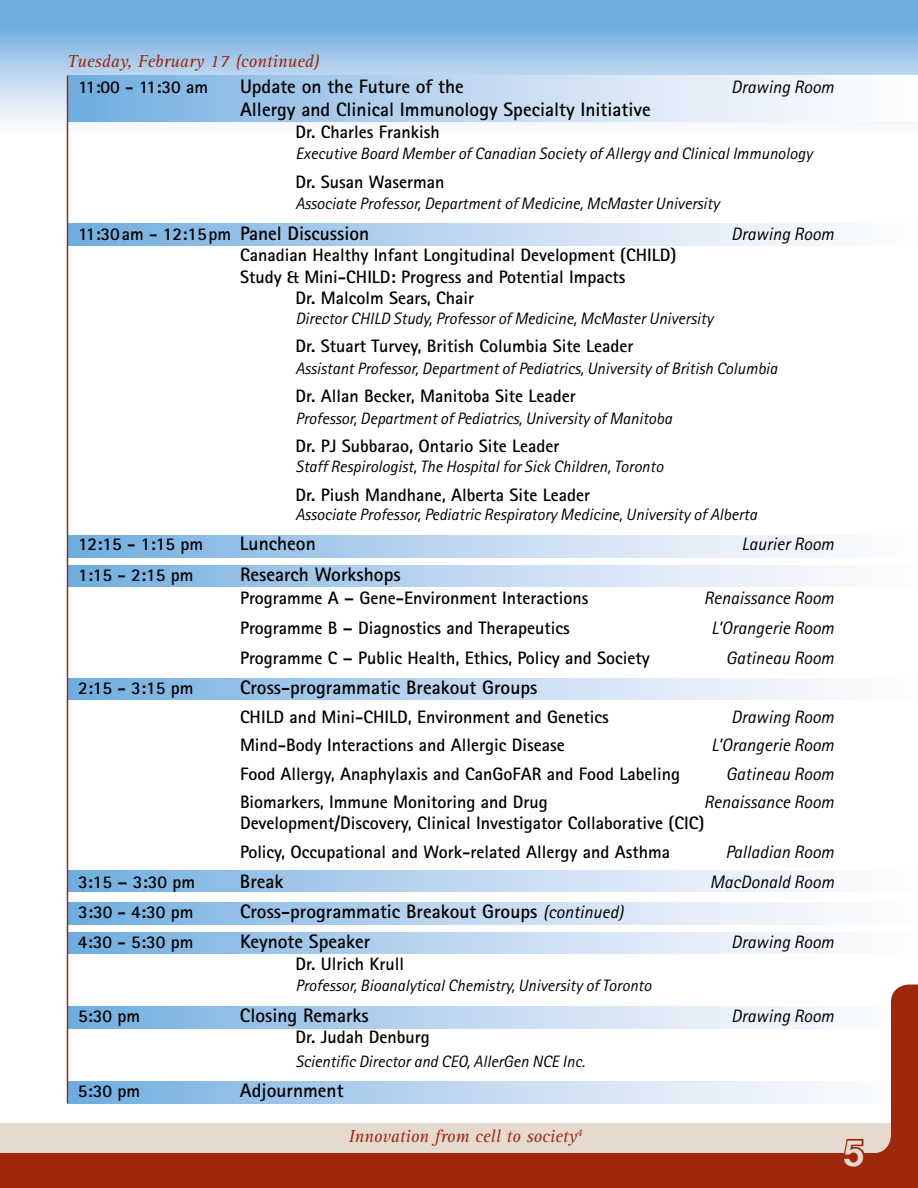
<style>
.page{position:relative;width:918px;height:1188px;background:#fff}
.page>*{position:absolute;margin:0;border:0;box-sizing:border-box;transform-origin:0 0}
.t1{font:700 36px "Helvetica Neue";color:#e6dacf}
.t2{font:700 19.5px "Rotis Sans Serif Std";color:#000}
.t3{font:700 18px/28.3px "Rotis Sans Serif Std";color:#000}
.t4{font:italic 18px "Rotis Sans Serif Std";color:#000}
.t5{font:italic 18px "Rotis Serif Std";color:#9e280e}
.t6{font:italic 16.5px "Rotis Sans Serif Std";color:#000}
.s1{font-size:19.5px}
.s2{font-weight:400;font-style:italic;font-size:18px}
</style>
<div class="page">
<div style="left:0;top:26px;width:918px;height:112px;background:linear-gradient(to bottom,#78b0e1,#fff)"></div>
<div style="left:0;top:1124px;width:918px;height:32px;background:#e6dacf"></div>
<div style="left:0;top:1153px;width:918px;height:35px;background:#9e280e"></div>
<div style="left:0;top:0;width:918px;height:27px;background:#6caedf"></div>
<div style="left:68px;top:1082px;width:850px;height:21px;background:linear-gradient(to right,#76afe0,#fff)"></div>
<div style="left:68px;top:1007px;width:850px;height:21px;background:linear-gradient(to right,#76afe0,#fff)"></div>
<svg style="left:844px;top:1138px;width:20px;height:15px"></svg>
<div style="left:68px;top:224px;width:850px;height:21px;background:linear-gradient(to right,#77b0e0,#fff)"></div>
<svg style="left:873px;top:985px;width:45px;height:168px"></svg>
<div style="left:68px;top:76px;width:850px;height:46px;background:linear-gradient(to right,#77b0e0,#fff)"></div>
<div style="left:68px;top:535px;width:850px;height:22px;background:linear-gradient(to right,#77b0e0,#fff)"></div>
<div style="left:68px;top:565px;width:850px;height:22px;background:linear-gradient(to right,#77b0e0,#fff)"></div>
<div style="left:68px;top:678px;width:850px;height:22px;background:linear-gradient(to right,#77b0e0,#fff)"></div>
<div style="left:68px;top:870px;width:850px;height:22px;background:linear-gradient(to right,#77b0e0,#fff)"></div>
<div style="left:68px;top:903px;width:850px;height:21px;background:linear-gradient(to right,#77b0e0,#fff)"></div>
<div style="left:68px;top:932px;width:850px;height:22px;background:linear-gradient(to right,#77b0e0,#fff)"></div>
<hr style="left:67px;top:76px;width:1px;height:1027px;background:#9e280e">
<p class="t5" style="left:68px;top:50px;width:253px">Tuesday, February 17 (continued)</p>
<p class="t3" style="left:78px;top:72px;width:132px">11:00 - 11:30 am</p>
<p class="t2" style="left:240px;top:74px;width:225px">Update on the Future of the</p>
<p class="t4" style="left:731px;top:76px;width:104px">Drawing Room</p>
<p class="t2" style="left:240px;top:97px;width:412px">Allergy and Clinical Immunology Specialty Initiative</p>
<p class="t3" style="left:295px;top:117px;width:146px">Dr. Charles Frankish</p>
<p class="t6" style="left:296px;top:144px;width:518px">Executive Board Member of Canadian Society of Allergy and Clinical Immunology</p>
<p class="t3" style="left:295px;top:167px;width:150px">Dr. Susan Waserman</p>
<p class="t6" style="left:296px;top:194px;width:425px">Associate Professor, Department of Medicine, McMaster University</p>
<p class="t3" style="left:78px;top:219px;width:293px">11:30am - 12:15pm <span class="s1">Panel Discussion</span></p>
<p class="t4" style="left:731px;top:223px;width:104px">Drawing Room</p>
<p class="t3" style="left:240px;top:241px;width:438px">Canadian Healthy Infant Longitudinal Development (CHILD)</p>
<p class="t3" style="left:240px;top:262px;width:387px">Study &amp; Mini-CHILD: Progress and Potential Impacts</p>
<p class="t3" style="left:295px;top:284px;width:180px">Dr. Malcolm Sears, Chair</p>
<p class="t6" style="left:296px;top:309px;width:419px">Director CHILD Study, Professor of Medicine, McMaster University</p>
<p class="t3" style="left:295px;top:332px;width:339px">Dr. Stuart Turvey, British Columbia Site Leader</p>
<p class="t6" style="left:296px;top:359px;width:484px">Assistant Professor, Department of Pediatrics, University of British Columbia</p>
<p class="t3" style="left:295px;top:382px;width:282px">Dr. Allan Becker, Manitoba Site Leader</p>
<p class="t6" style="left:296px;top:409px;width:378px">Professor, Department of Pediatrics, University of Manitoba</p>
<p class="t3" style="left:295px;top:432px;width:265px">Dr. PJ Subbarao, Ontario Site Leader</p>
<p class="t6" style="left:296px;top:457px;width:369px">Staff Respirologist, The Hospital for Sick Children, Toronto</p>
<p class="t3" style="left:295px;top:480px;width:296px">Dr. Piush Mandhane, Alberta Site Leader</p>
<p class="t6" style="left:296px;top:505px;width:463px">Associate Professor, Pediatric Respiratory Medicine, University of Alberta</p>
<p class="t3" style="left:78px;top:530px;width:127px">12:15 - 1:15 pm</p>
<p class="t2" style="left:240px;top:532px;width:77px">Luncheon</p>
<p class="t4" style="left:741px;top:534px;width:94px">Laurier Room</p>
<p class="t3" style="left:78px;top:560px;width:117px">1:15 - 2:15 pm</p>
<p class="t2" style="left:240px;top:562px;width:162px">Research Workshops</p>
<p class="t3" style="left:240px;top:583px;width:350px">Programme A – Gene-Environment Interactions</p>
<p class="t4" style="left:704px;top:587px;width:132px">Renaissance Room</p>
<p class="t3" style="left:240px;top:614px;width:331px">Programme B – Diagnostics and Therapeutics</p>
<p class="t4" style="left:711px;top:617px;width:124px">L’Orangerie Room</p>
<p class="t3" style="left:240px;top:644px;width:411px">Programme C – Public Health, Ethics, Policy and Society</p>
<p class="t4" style="left:726px;top:648px;width:110px">Gatineau Room</p>
<p class="t3" style="left:78px;top:674px;width:117px">2:15 - 3:15 pm</p>
<p class="t2" style="left:240px;top:676px;width:299px">Cross-programmatic Breakout Groups</p>
<p class="t3" style="left:240px;top:702px;width:370px">CHILD and Mini-CHILD, Environment and Genetics</p>
<p class="t4" style="left:731px;top:706px;width:104px">Drawing Room</p>
<p class="t3" style="left:240px;top:731px;width:326px">Mind-Body Interactions and Allergic Disease</p>
<p class="t4" style="left:711px;top:734px;width:124px">L’Orangerie Room</p>
<p class="t3" style="left:240px;top:759px;width:442px">Food Allergy, Anaphylaxis and CanGoFAR and Food Labeling</p>
<p class="t4" style="left:726px;top:763px;width:110px">Gatineau Room</p>
<p class="t3" style="left:240px;top:787px;width:309px">Biomarkers, Immune Monitoring and Drug</p>
<p class="t4" style="left:704px;top:791px;width:132px">Renaissance Room</p>
<p class="t3" style="left:240px;top:809px;width:466px">Development/Discovery, Clinical Investigator Collaborative (CIC)<br>Policy, Occupational and Work-related Allergy and Asthma</p>
<p class="t4" style="left:725px;top:841px;width:110px">Palladian Room</p>
<p class="t3" style="left:78px;top:867px;width:119px">3:15 – 3:30 pm</p>
<p class="t2" style="left:240px;top:869px;width:45px">Break</p>
<p class="t4" style="left:710px;top:871px;width:126px">MacDonald Room</p>
<p class="t3" style="left:78px;top:898px;width:117px">3:30 - 4:30 pm</p>
<p class="t2" style="left:240px;top:899px;width:385px">Cross-programmatic Breakout Groups <span class="s2">(continued)</span></p>
<p class="t3" style="left:78px;top:928px;width:117px">4:30 - 5:30 pm</p>
<p class="t2" style="left:240px;top:929px;width:132px">Keynote Speaker</p>
<p class="t4" style="left:731px;top:932px;width:104px">Drawing Room</p>
<p class="t3" style="left:295px;top:949px;width:110px">Dr. Ulrich Krull</p>
<p class="t6" style="left:296px;top:976px;width:357px">Professor, Bioanalytical Chemistry, University of Toronto</p>
<p class="t3" style="left:78px;top:1001px;width:64px">5:30 pm</p>
<p class="t2" style="left:240px;top:1003px;width:130px">Closing Remarks</p>
<p class="t4" style="left:731px;top:1005px;width:104px">Drawing Room</p>
<p class="t3" style="left:295px;top:1023px;width:136px">Dr. Judah Denburg</p>
<p class="t6" style="left:296px;top:1051px;width:291px">Scientific Director and CEO, AllerGen NCE Inc.</p>
<p class="t3" style="left:78px;top:1076px;width:64px">5:30 pm</p>
<p class="t2" style="left:240px;top:1078px;width:105px">Adjournment</p>
<p class="t5" style="left:349px;top:1126px;width:236px">Innovation from cell to society<sup>4</sup></p>
<h1 class="t1" style="left:844px;top:1131px;width:22px">5</h1>
</div>
